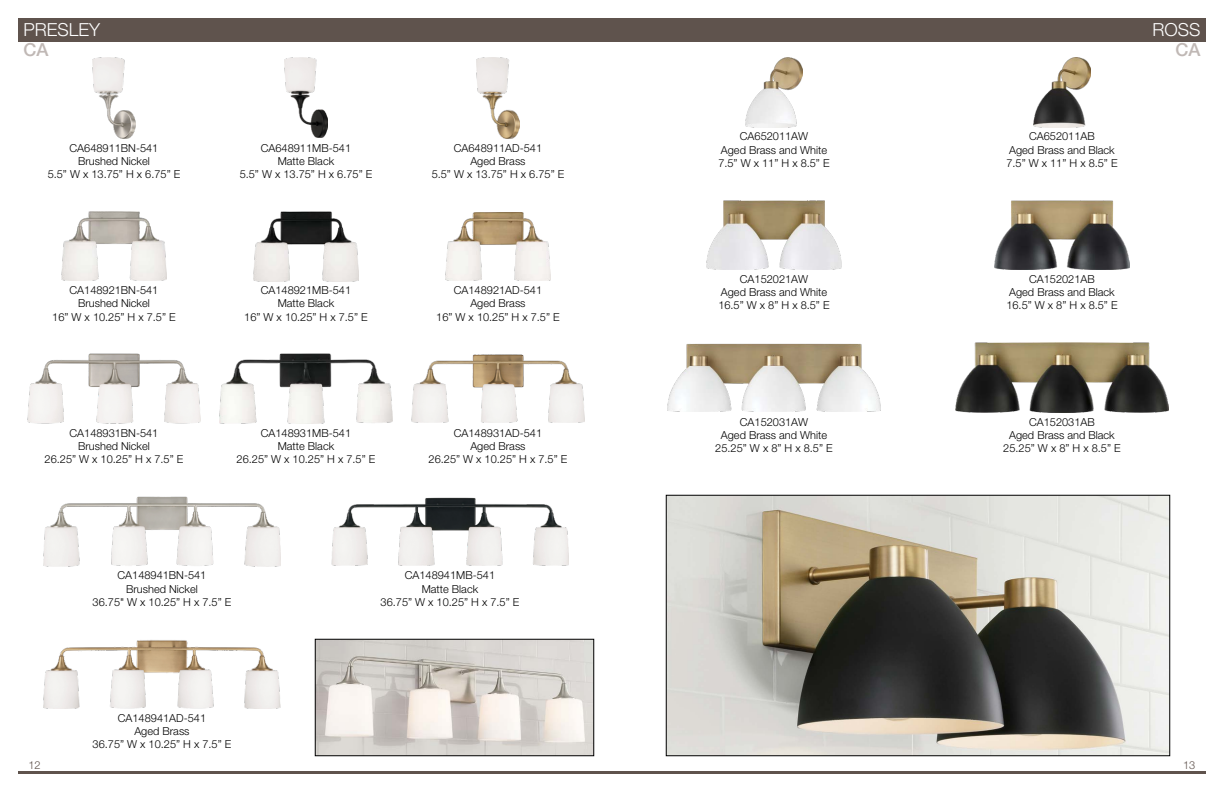
<style>
.page{position:relative;width:1224px;height:792px;background:#fff}
.page>*{position:absolute;margin:0;border:0;box-sizing:border-box;transform-origin:0 0}
.t1{font:300 18px "Helvetica Neue LT Pro";color:#fff}
.t2{font:500 18px "Helvetica Neue LT Std";color:#c0b8b5}
.t3{font:300 11px/13.2px "Helvetica Neue LT Pro";color:#000;text-align:center}
.t4{font:300 11px "Helvetica Neue LT Pro";color:#5f534d}
</style>
<div class="page">
<hr style="left:18px;top:772px;width:594px;height:2px;background:#5f534d">
<hr style="left:612px;top:772px;width:594px;height:2px;background:#5f534d">
<div style="left:18px;top:18px;width:594px;height:23px;background:#5f534d"></div>
<div style="left:612px;top:18px;width:594px;height:23px;background:#5f534d"></div>
<img style="left:43px;top:496px;width:238px;height:70px">
<img style="left:331px;top:497px;width:238px;height:68px">
<img style="left:43px;top:640px;width:238px;height:69px">
<img style="left:93px;top:58px;width:42px;height:80px">
<img style="left:285px;top:58px;width:42px;height:80px">
<img style="left:477px;top:57px;width:42px;height:81px">
<img style="left:62px;top:211px;width:104px;height:70px">
<img style="left:254px;top:211px;width:104px;height:70px">
<img style="left:446px;top:212px;width:104px;height:68px">
<img style="left:27px;top:354px;width:174px;height:70px">
<img style="left:219px;top:354px;width:174px;height:70px">
<img style="left:411px;top:355px;width:174px;height:68px">
<img style="left:317px;top:641px;width:275px;height:113px">
<div style="left:315px;top:639px;width:279px;height:117px;border:1px solid #000"></div>
<img style="left:668px;top:497px;width:500px;height:257px">
<div style="left:666px;top:495px;width:504px;height:261px;border:1px solid #000"></div>
<img style="left:745px;top:58px;width:58px;height:69px">
<img style="left:1033px;top:57px;width:58px;height:70px">
<img style="left:707px;top:201px;width:134px;height:68px">
<img style="left:995px;top:200px;width:134px;height:70px">
<img style="left:668px;top:343px;width:212px;height:69px">
<img style="left:956px;top:343px;width:212px;height:69px">
<h1 class="t1" style="left:23px;top:19px;width:78px">PRESLEY</h1>
<h1 class="t1" style="left:1153px;top:19px;width:50px">ROSS</h1>
<h1 class="t2" style="left:23px;top:39px;width:27px">CA</h1>
<h1 class="t2" style="left:1176px;top:39px;width:27px">CA</h1>
<p class="t3" style="left:48px;top:141px;width:134px">CA648911BN-541<br>Brushed Nickel<br>5.5” W x 13.75” H x 6.75” E</p>
<p class="t3" style="left:240px;top:141px;width:134px">CA648911MB-541<br>Matte Black<br>5.5” W x 13.75” H x 6.75” E</p>
<p class="t3" style="left:432px;top:141px;width:134px">CA648911AD-541<br>Aged Brass<br>5.5” W x 13.75” H x 6.75” E</p>
<p class="t3" style="left:52px;top:283px;width:125px">CA148921BN-541<br>Brushed Nickel<br>16” W x 10.25” H x 7.5” E</p>
<p class="t3" style="left:244px;top:283px;width:125px">CA148921MB-541<br>Matte Black<br>16” W x 10.25” H x 7.5” E</p>
<p class="t3" style="left:436px;top:283px;width:125px">CA148921AD-541<br>Aged Brass<br>16” W x 10.25” H x 7.5” E</p>
<p class="t3" style="left:45px;top:426px;width:140px">CA148931BN-541<br>Brushed Nickel<br>26.25” W x 10.25” H x 7.5” E</p>
<p class="t3" style="left:237px;top:426px;width:140px">CA148931MB-541<br>Matte Black<br>26.25” W x 10.25” H x 7.5” E</p>
<p class="t3" style="left:429px;top:426px;width:140px">CA148931AD-541<br>Aged Brass<br>26.25” W x 10.25” H x 7.5” E</p>
<p class="t3" style="left:93px;top:569px;width:140px">CA148941BN-541<br>Brushed Nickel<br>36.75" W x 10.25” H x 7.5” E</p>
<p class="t3" style="left:381px;top:569px;width:140px">CA148941MB-541<br>Matte Black<br>36.75” W x 10.25” H x 7.5” E</p>
<p class="t3" style="left:93px;top:711px;width:140px">CA148941AD-541<br>Aged Brass<br>36.75” W x 10.25” H x 7.5” E</p>
<p class="t3" style="left:718px;top:130px;width:113px">CA652011AW<br>Aged Brass and White<br>7.5” W x 11” H x 8.5” E</p>
<p class="t3" style="left:1006px;top:130px;width:113px">CA652011AB<br>Aged Brass and Black<br>7.5” W x 11” H x 8.5” E</p>
<p class="t3" style="left:718px;top:272px;width:113px">CA152021AW<br>Aged Brass and White<br>16.5” W x 8” H x 8.5” E</p>
<p class="t3" style="left:1006px;top:272px;width:113px">CA152021AB<br>Aged Brass and Black<br>16.5” W x 8” H x 8.5” E</p>
<p class="t3" style="left:715px;top:415px;width:119px">CA152031AW<br>Aged Brass and White<br>25.25” W x 8” H x 8.5” E</p>
<p class="t3" style="left:1003px;top:415px;width:119px">CA152031AB<br>Aged Brass and Black<br>25.25” W x 8” H x 8.5” E</p>
<p class="t4" style="left:29px;top:758px;width:14px">12</p>
<p class="t4" style="left:1183px;top:758px;width:14px">13</p>
</div>
